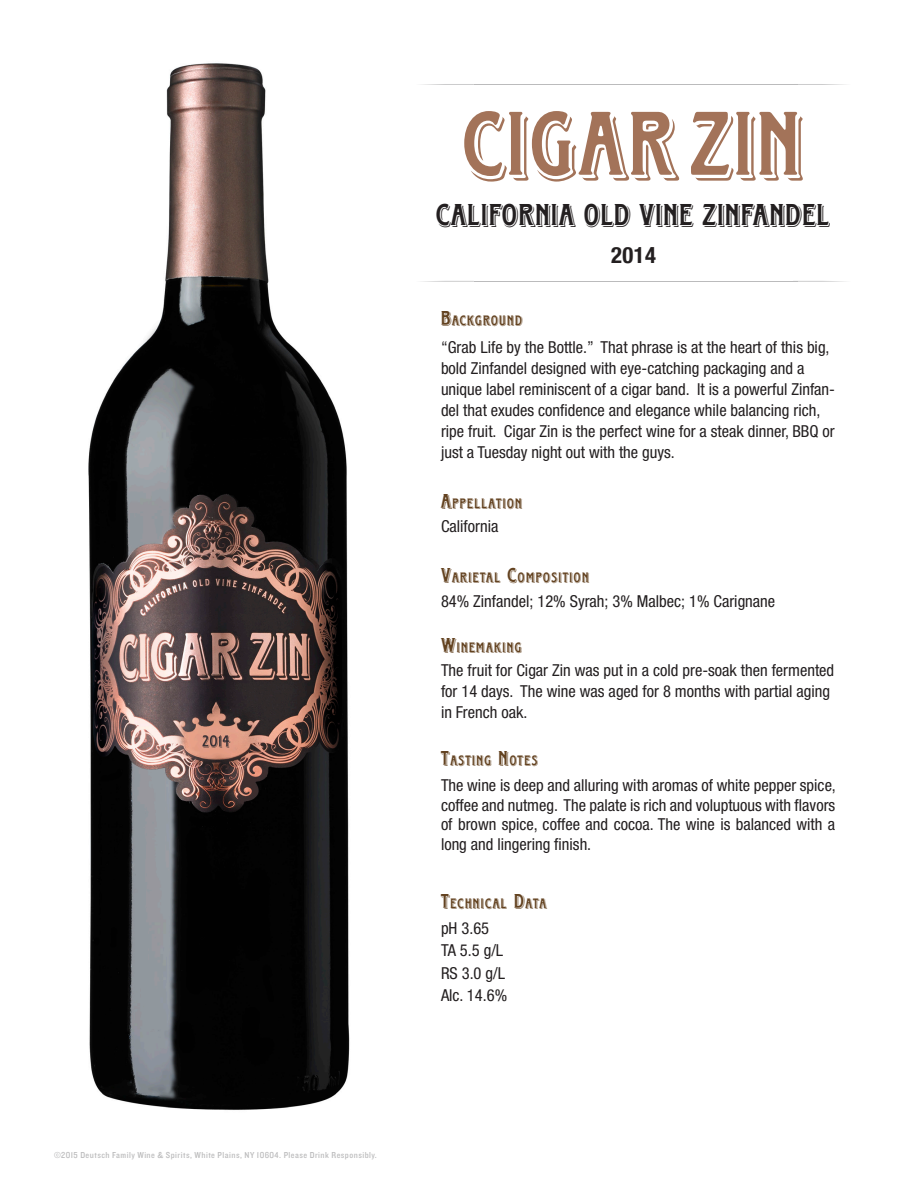
<style>
.page{position:relative;width:918px;height:1188px;background:#fff}
.page>*{position:absolute;margin:0;border:0;box-sizing:border-box;transform-origin:0 0}
.t1{font:34.5px "Horndon LT";color:#231f20}
.t2{font:700 condensed 22.65px "Helvetica Neue";color:#231f20}
.Bookman_body_copy{font:condensed 16.5px/21px "Helvetica Neue";color:#231f20}
.Body-Legacy{font:condensed 16.5px/19.5px "Helvetica Neue";color:#231f20}
.Subhead-Tech_Sheet{font:15.75px "Horndon LT";letter-spacing:.045em;color:#634220}
.Body-Legacy-2{font:15.75px "Horndon LT";letter-spacing:.045em;color:#634220}
.Footnotes-Knockout{font:9px "Knockout HTF30 Junior Welterwt";letter-spacing:.05em;color:#bbbbbc}
.s1{font-size:22.5px}
</style>
<div class="page">
<img style="left:88px;top:63px;width:262px;height:1047px">
<svg style="left:421px;top:281px;width:53px;height:1px"></svg>
<svg style="left:798px;top:281px;width:48px;height:1px"></svg>
<hr style="left:474px;top:281px;width:324px;height:1px;background:#bbbbbc">
<svg style="left:421px;top:84px;width:53px;height:1px"></svg>
<svg style="left:798px;top:84px;width:48px;height:1px"></svg>
<hr style="left:474px;top:84px;width:324px;height:1px;background:#bbbbbc">
<svg style="left:464px;top:111px;width:215px;height:71px"></svg>
<svg style="left:691px;top:112px;width:112px;height:69px"></svg>
<p class="t1" style="left:436px;top:196px;width:396px">CALIFORNIA OLD VINE ZINFANDEL</p>
<p class="t2" style="left:611px;top:236px;width:46px">2014</p>
<p class="Subhead-Tech_Sheet" style="left:441px;top:312px;width:83px"><span class="s1">B</span>ACKGROUND</p>
<p class="Bookman_body_copy" style="left:441px;top:336px;width:396px">“Grab Life by the Bottle.” That phrase is at the heart of this big, bold Zinfandel designed with eye-catching packaging and a unique label reminiscent of a cigar band. It is a powerful Zinfan&shy;del that exudes confidence and elegance while balancing rich, ripe fruit. Cigar Zin is the perfect wine for a steak dinner, BBQ or just a Tuesday night out with the guys.</p>
<p class="Subhead-Tech_Sheet" style="left:441px;top:495px;width:83px"><span class="s1">A</span>PPELLATION</p>
<p class="Bookman_body_copy" style="left:441px;top:515px;width:59px">California</p>
<p class="Subhead-Tech_Sheet" style="left:441px;top:569px;width:150px"><span class="s1">V</span>ARIETAL <span class="s1">C</span>OMPOSITION</p>
<p class="Bookman_body_copy" style="left:441px;top:591px;width:336px">84% Zinfandel; 12% Syrah; 3% Malbec; 1% Carignane</p>
<p class="Subhead-Tech_Sheet" style="left:441px;top:639px;width:82px"><span class="s1">W</span>INEMAKING</p>
<p class="Body-Legacy" style="left:441px;top:659px;width:395px;line-height:21px">The fruit for Cigar Zin was put in a cold pre-soak then fermented for 14 days. The wine was aged for 8 months with partial aging in French oak.</p>
<p class="Body-Legacy-2" style="left:441px;top:752px;width:99px"><span class="s1">T</span>ASTING <span class="s1">N</span>OTES</p>
<p class="Body-Legacy" style="left:441px;top:776px;width:396px;text-align:justify">The wine is deep and alluring with aromas of white pepper spice, coffee and nutmeg. The palate is rich and voluptuous with flavors of brown spice, coffee and cocoa. The wine is balanced with a long and lingering finish.</p>
<p class="Subhead-Tech_Sheet" style="left:441px;top:895px;width:107px"><span class="s1">T</span>ECHNICAL <span class="s1">D</span>ATA</p>
<p class="Body-Legacy" style="left:441px;top:918px;width:50px">pH 3.65</p>
<p class="Body-Legacy" style="left:441px;top:941px;width:64px">TA 5.5 g/L</p>
<p class="Body-Legacy" style="left:441px;top:963px;width:66px">RS 3.0 g/L</p>
<p class="Body-Legacy" style="left:441px;top:985px;width:68px">Alc. 14.6%</p>
<p class="Footnotes-Knockout" style="left:54px;top:1150px;width:324px">©2015 Deutsch Family Wine &amp; Spirits, White Plains, NY 10604. Please Drink Responsibly.</p>
</div>
